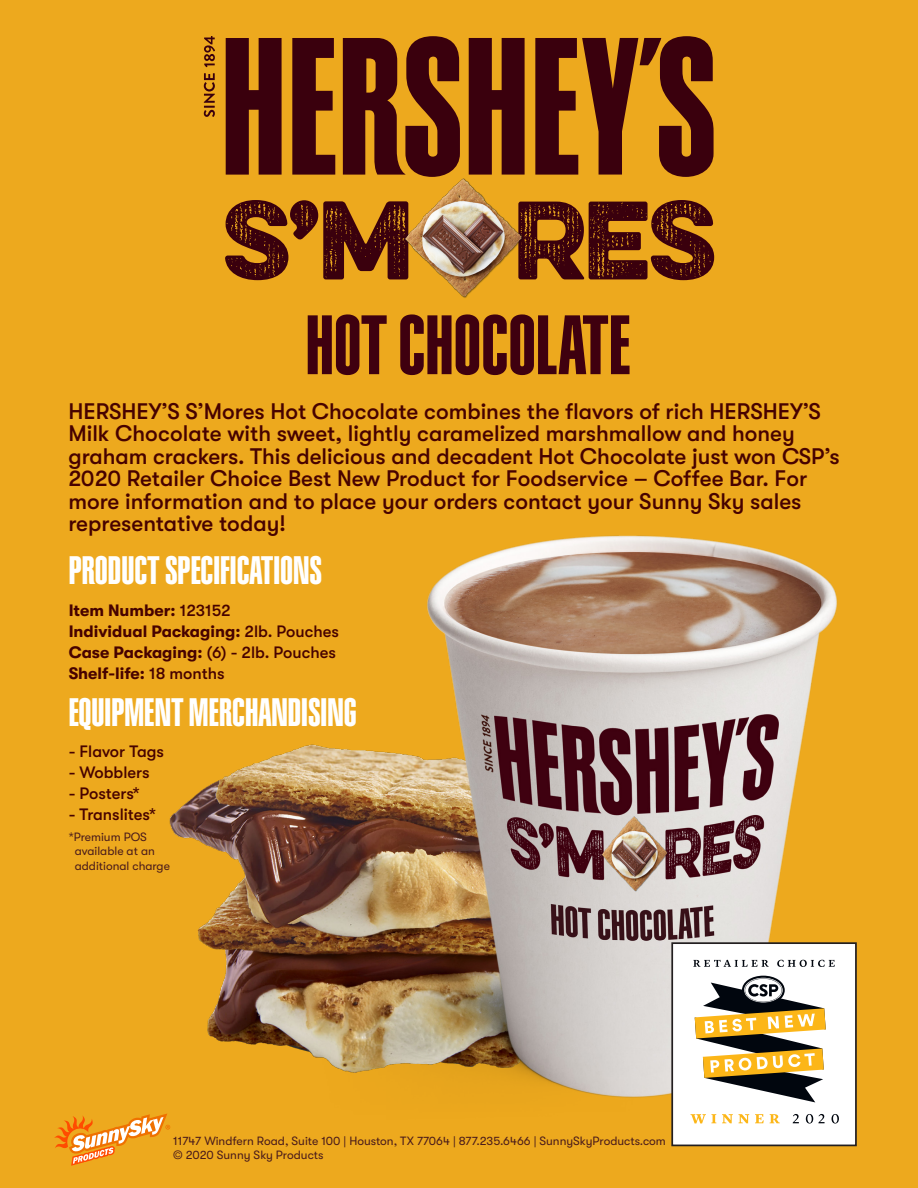
<style>
.page{position:relative;width:918px;height:1188px;background:#eda91e}
.page>*{position:absolute;margin:0;border:0;box-sizing:border-box;transform-origin:0 0}
.sub_title{font:700 82.5px "Milton";color:#3f000f}
.sub_title-2{font:700 39px "Milton";color:#fff}
.Body_copy_small{font:500 22.5px/22.5px "GT Walsheim";color:#470200}
.Body_copy_small-2{font:500 16.5px "GT Walsheim";color:#470200}
.Body_copy_small-3{font:700 16.5px "GT Walsheim";color:#470200}
.trademark_statement{font:12px "GT Walsheim";color:#4a1b1b}
.s1{font-weight:500}
.s2{font-weight:700}
</style>
<div class="page">
<img style="left:169px;top:751px;width:123px;height:296px">
<img style="left:292px;top:535px;width:565px;height:612px">
<svg style="left:54px;top:1114px;width:116px;height:52px"></svg>
<svg style="left:547px;top:200px;width:167px;height:80px"></svg>
<svg style="left:225px;top:200px;width:154px;height:80px"></svg>
<img style="left:379px;top:173px;width:168px;height:125px">
<svg style="left:292px;top:38px;width:43px;height:137px"></svg>
<svg style="left:226px;top:38px;width:56px;height:137px;background:#561a0f"></svg>
<svg style="left:469px;top:38px;width:56px;height:137px;background:#561a0f"></svg>
<svg style="left:343px;top:36px;width:117px;height:141px"></svg>
<svg style="left:535px;top:36px;width:179px;height:141px"></svg>
<svg style="left:204px;top:73px;width:11px;height:44px"></svg>
<svg style="left:204px;top:36px;width:11px;height:31px"></svg>
<div style="left:672px;top:943px;width:184px;height:202px;background:#fff"></div>
<div style="left:671px;top:942px;width:186px;height:204px;border:2px solid #231f20"></div>
<svg style="left:695px;top:976px;width:131px;height:126px"></svg>
<svg style="left:691px;top:1114px;width:25px;height:9px"></svg>
<svg style="left:722px;top:1114px;width:11px;height:9px"></svg>
<svg style="left:739px;top:1114px;width:10px;height:9px"></svg>
<svg style="left:755px;top:1114px;width:9px;height:9px"></svg>
<svg style="left:770px;top:1114px;width:10px;height:9px"></svg>
<svg style="left:793px;top:1114px;width:6px;height:9px"></svg>
<svg style="left:806px;top:1114px;width:19px;height:10px"></svg>
<svg style="left:832px;top:1114px;width:7px;height:10px"></svg>
<svg style="left:693px;top:960px;width:76px;height:7px"></svg>
<svg style="left:777px;top:960px;width:58px;height:7px"></svg>
<p class="sub_title" style="left:306px;top:292px;width:326px">HOT CHOCOLATE</p>
<p class="Body_copy_small" style="left:68px;top:400px;width:773px">HERSHEY’S S’Mores Hot Chocolate combines the flavors of rich HERSHEY’S Milk Chocolate with sweet, lightly caramelized marshmallow and honey graham crackers. This delicious and decadent Hot Chocolate just won CSP’s 2020 Retailer Choice Best New Product for Foodservice – Coffee Bar. For more information and to place your orders contact your Sunny Sky sales representative today!</p>
<p class="sub_title-2" style="left:69px;top:546px;width:255px">PRODUCT SPECIFICATIONS</p>
<p class="Body_copy_small-3" style="left:69px;top:601px;width:164px">Item Number: <span class="s1">123152</span></p>
<p class="Body_copy_small-3" style="left:69px;top:622px;width:272px">Individual Packaging: <span class="s1">2lb. Pouches</span></p>
<p class="Body_copy_small-2" style="left:69px;top:643px;width:269px"><span class="s2">Case Packaging:</span> (6) - 2lb. Pouches</p>
<p class="Body_copy_small-3" style="left:69px;top:664px;width:157px">Shelf-life: <span class="s1">18 months</span></p>
<p class="sub_title-2" style="left:69px;top:687px;width:290px">EQUIPMENT MERCHANDISING</p>
<p class="Body_copy_small-2" style="left:69px;top:742px;width:97px">- Flavor Tags</p>
<p class="Body_copy_small-2" style="left:69px;top:763px;width:82px">- Wobblers</p>
<p class="Body_copy_small-2" style="left:69px;top:784px;width:73px">- Posters*</p>
<p class="Body_copy_small-2" style="left:69px;top:805px;width:89px">- Translites*</p>
<p class="trademark_statement" style="left:69px;top:830px;width:80px">*Premium POS</p>
<p class="trademark_statement" style="left:75px;top:845px;width:82px">available at an</p>
<p class="trademark_statement" style="left:75px;top:859px;width:97px">additional charge</p>
<p class="trademark_statement" style="left:173px;top:1134px;width:494px">11747 Windfern Road, Suite 100 | Houston, TX 77064 | 877.235.6466 | SunnySkyProducts.com</p>
<p class="trademark_statement" style="left:173px;top:1149px;width:152px">© 2020 Sunny Sky Products</p>
</div>
